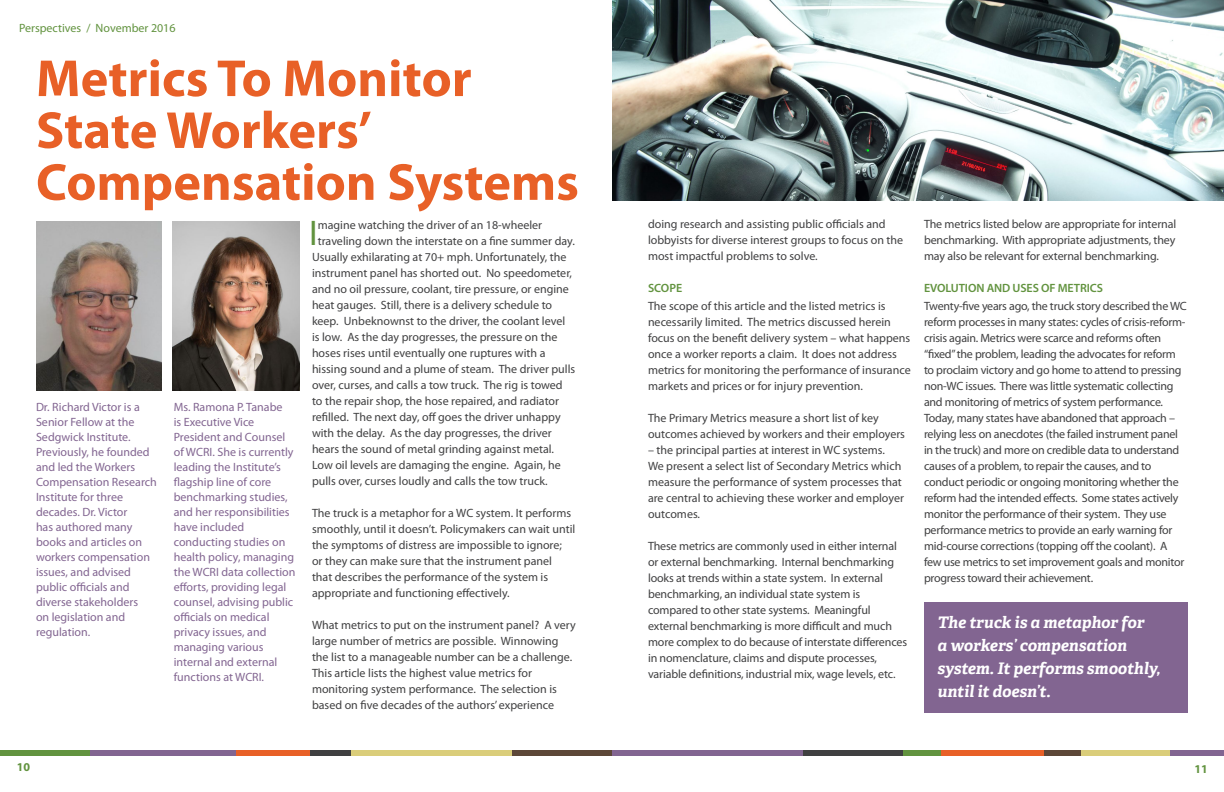
<style>
.page{position:relative;width:1224px;height:792px;background:#fff}
.page>*{position:absolute;margin:0;border:0;box-sizing:border-box;transform-origin:0 0}
.t1{font:700 52.5px/51.9px "Myriad Pro";color:#e86027}
.t2{font:35.7px "Myriad Pro";color:#62933f}
.t3{font:italic 700 16px/23px "Adelle";color:#fff}
.t4{font:12px/16px "Myriad Pro";color:#404041}
.t5{font:12px/16px "Myriad Pro";letter-spacing:-.02em;color:#404041}
.t6{font:12px/15px "Myriad Pro";color:#826591}
.t7{font:600 12px "Myriad Pro";letter-spacing:-.01em;color:#62933f}
.t8{font:12px "Myriad Pro";color:#62933f}
.t9{font:700 12px "Myriad Pro";color:#62933f}
</style>
<div class="page">
<div style="left:0;top:750px;width:96px;height:6px;background:#62933f"></div>
<div style="left:90px;top:750px;width:154px;height:6px;background:#826591"></div>
<div style="left:236px;top:750px;width:75px;height:6px;background:#e86027"></div>
<div style="left:351px;top:750px;width:162px;height:6px;background:#dacd7a"></div>
<div style="left:311px;top:750px;width:40px;height:6px;background:#404041"></div>
<div style="left:513px;top:750px;width:99px;height:6px;background:#5d4738"></div>
<div style="left:612px;top:750px;width:192px;height:6px;background:#826591"></div>
<div style="left:804px;top:750px;width:99px;height:6px;background:#404041"></div>
<div style="left:903px;top:750px;width:38px;height:6px;background:#62933f"></div>
<div style="left:941px;top:750px;width:132px;height:6px;background:#e86027"></div>
<div style="left:1076px;top:750px;width:148px;height:6px;background:#dacd7a"></div>
<div style="left:1044px;top:750px;width:37px;height:6px;background:#5d4738"></div>
<div style="left:1171px;top:750px;width:53px;height:6px;background:#826591"></div>
<img style="left:36px;top:222px;width:126px;height:168px">
<img style="left:173px;top:222px;width:126px;height:168px">
<img style="left:612px;top:0;width:612px;height:200px">
<div style="left:924px;top:602px;width:264px;height:110px;background:#826591"></div>
<p class="t8" style="left:19px;top:21px;width:158px">Perspectives / November 2016</p>
<h1 class="t1" style="left:36px;top:51px;width:544px">Metrics To Monitor<br>State Workers’<br>Compensation Systems</h1>
<h2 class="t2" style="left:309px;top:211px;width:10px">I</h2>
<p class="t4" style="left:318px;top:217px;width:226px">magine watching the driver of an 18-wheeler</p>
<p class="t4" style="left:318px;top:233px;width:259px">traveling down the interstate on a fine summer day.</p>
<p class="t4" style="left:312px;top:249px;width:256px">Usually exhilarating at 70+ mph. Unfortunately, the</p>
<p class="t4" style="left:312px;top:265px;width:262px">instrument panel has shorted out. No speedometer,</p>
<p class="t4" style="left:312px;top:281px;width:258px">and no oil pressure, coolant, tire pressure, or engine</p>
<p class="t4" style="left:312px;top:297px;width:242px">heat gauges. Still, there is a delivery schedule to</p>
<p class="t4" style="left:312px;top:313px;width:255px">keep. Unbeknownst to the driver, the coolant level</p>
<p class="t4" style="left:312px;top:329px;width:247px">is low. As the day progresses, the pressure on the</p>
<p class="t4" style="left:312px;top:345px;width:235px">hoses rises until eventually one ruptures with a</p>
<p class="t4" style="left:312px;top:361px;width:265px">hissing sound and a plume of steam. The driver pulls</p>
<p class="t4" style="left:312px;top:377px;width:252px">over, curses, and calls a tow truck. The rig is towed</p>
<p class="t4" style="left:312px;top:393px;width:249px">to the repair shop, the hose repaired, and radiator</p>
<p class="t4" style="left:312px;top:409px;width:250px">refilled. The next day, off goes the driver unhappy</p>
<p class="t4" style="left:312px;top:425px;width:241px">with the delay. As the day progresses, the driver</p>
<p class="t4" style="left:312px;top:441px;width:244px">hears the sound of metal grinding against metal.</p>
<p class="t4" style="left:312px;top:457px;width:250px">Low oil levels are damaging the engine. Again, he</p>
<p class="t4" style="left:312px;top:473px;width:237px">pulls over, curses loudly and calls the tow truck.</p>
<p class="t4" style="left:312px;top:505px;width:265px">The truck is a metaphor for a WC system. It performs smoothly, until it doesn’t. Policymakers can wait until the symptoms of distress are impossible to ignore; or they can make sure that the instrument panel that describes the performance of the system is appropriate and functioning effectively.</p>
<p class="t4" style="left:312px;top:617px;width:265px">What metrics to put on the instrument panel? A very large number of metrics are possible. Winnowing the list to a manageable number can be a challenge.<br>This article lists the highest value metrics for monitoring system performance. The selection is based on five decades of the authors’ experience</p>
<p class="t6" style="left:36px;top:399px;width:122px">Dr. Richard Victor is a<br>Senior Fellow at the<br>Sedgwick Institute.<br>Previously, he founded and led the Workers<br>Compensation Research<br>Institute for three decades. Dr. Victor<br>has authored many books and articles on workers compensation issues, and advised public officials and diverse stakeholders<br>on legislation and regulation.</p>
<p class="t6" style="left:174px;top:399px;width:123px">Ms. Ramona P. Tanabe<br>is Executive Vice<br>President and Counsel of WCRI. She is currently leading the Institute’s flagship line of core benchmarking studies, and her responsibilities have included conducting studies on health policy, managing the WCRI data collection efforts, providing legal counsel, advising public officials on medical privacy issues, and managing various internal and external functions at WCRI.</p>
<p class="t9" style="left:17px;top:759px;width:15px">10</p>
<p class="t4" style="left:648px;top:216px;width:257px">doing research and assisting public officials and lobbyists for diverse interest groups to focus on the most impactful problems to solve.</p>
<p class="t7" style="left:648px;top:281px;width:36px">SCOPE</p>
<p class="t4" style="left:648px;top:298px;width:264px">The scope of this article and the listed metrics is necessarily limited. The metrics discussed herein focus on the benefit delivery system – what happens once a worker reports a claim. It does not address metrics for monitoring the performance of insurance markets and prices or for injury prevention.</p>
<p class="t4" style="left:648px;top:410px;width:259px">The Primary Metrics measure a short list of key outcomes achieved by workers and their employers</p>
<p class="t4" style="left:648px;top:442px;width:257px">– the principal parties at interest in WC systems.<br>We present a select list of Secondary Metrics which measure the performance of system processes that are central to achieving these worker and employer outcomes.</p>
<p class="t4" style="left:648px;top:538px;width:261px">These metrics are commonly used in either internal or external benchmarking. Internal benchmarking looks at trends within a state system. In external benchmarking, an individual state system is compared to other state systems. Meaningful external benchmarking is more difficult and much more complex to do because of interstate differences in nomenclature, claims and dispute processes, variable definitions, industrial mix, wage levels, etc.</p>
<p class="t4" style="left:924px;top:216px;width:254px;text-align:justify">The metrics listed below are appropriate for internal benchmarking. With appropriate adjustments, they may also be relevant for external benchmarking.</p>
<p class="t7" style="left:924px;top:281px;width:180px">EVOLUTION AND USES OF METRICS</p>
<p class="t5" style="left:924px;top:298px;width:264px">Twenty-five years ago, the truck story described the WC reform processes in many states: cycles of crisis-reform&shy;crisis again. Metrics were scarce and reforms often “fixed” the problem, leading the advocates for reform to proclaim victory and go home to attend to pressing non-WC issues. There was little systematic collecting and monitoring of metrics of system performance.<br>Today, many states have abandoned that approach – relying less on anecdotes (the failed instrument panel in the truck) and more on credible data to understand causes of a problem, to repair the causes, and to conduct periodic or ongoing monitoring whether the reform had the intended effects. Some states actively monitor the performance of their system. They use performance metrics to provide an early warning for mid-course corrections (topping off the coolant). A few use metrics to set improvement goals and monitor progress toward their achievement.</p>
<h3 class="t3" style="left:937px;top:611px;width:225px">The truck is a metaphor for<br>a workers’ compensation system. It performs smoothly, until it doesn’t.</h3>
<p class="t9" style="left:1194px;top:761px;width:15px">11</p>
</div>
